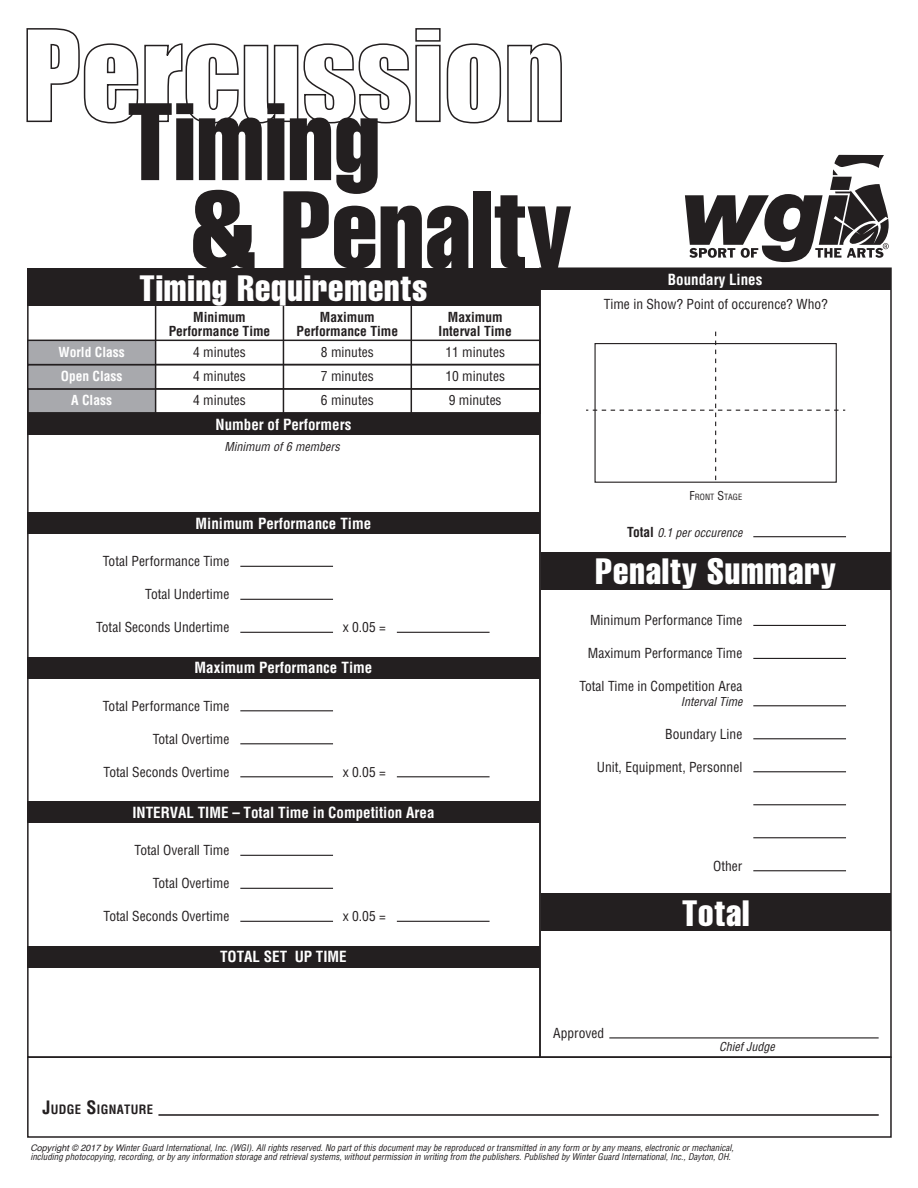
<style>
.page{position:relative;width:918px;height:1188px;background:#fff}
.page>*{position:absolute;margin:0;border:0;box-sizing:border-box;transform-origin:0 0}
.t1{font:extra-condensed 108px "Helvetica";letter-spacing:.005em;color:#231f20}
.t2{font:extra-condensed 36px "Helvetica";letter-spacing:.025em;color:#fff}
.t3{font:700 condensed 15px "Helvetica";color:#fff}
.t4{font:condensed 13.5px "Helvetica";color:#231f20}
.t5{font:700 condensed 13.5px/14.5px "Helvetica";color:#231f20;text-align:center}
.t6{font:700 condensed 13.5px "Helvetica";color:#fff}
.t7{font:700 condensed 12.6px "Helvetica";letter-spacing:.025em;color:#231f20}
.t8{font:italic condensed 12px "Helvetica";color:#231f20}
.t9{font:italic condensed 9px/9.9px "Helvetica";color:#231f20}
.t10{font:condensed 8.4px "Helvetica";color:#231f20}
.s1{font-size:12px}
.s2{font-weight:700;font-style:normal;font-size:13.5px}
.s3{font-size:18px}
.s4{font-stretch:normal}
</style>
<div class="page">
<div style="left:28px;top:389px;width:128px;height:24px;background:#a8a9ad"></div>
<div style="left:28px;top:268px;width:512px;height:38px;background:#231f20"></div>
<svg style="left:26px;top:28px;width:536px;height:96px"></svg>
<hr style="left:159px;top:1114px;width:720px;height:2px;background:#231f20">
<svg style="left:685px;top:155px;width:204px;height:107px"></svg>
<div style="left:28px;top:413px;width:512px;height:21px;background:#231f20"></div>
<div style="left:28px;top:512px;width:512px;height:22px;background:#231f20"></div>
<div style="left:28px;top:365px;width:128px;height:24px;background:#a8a9ad"></div>
<div style="left:27px;top:364px;width:514px;height:26px;border:2px solid #231f20"></div>
<div style="left:28px;top:340px;width:128px;height:25px;background:#a8a9ad"></div>
<div style="left:27px;top:340px;width:514px;height:25px;border:2px solid #231f20"></div>
<hr style="left:155px;top:306px;width:1px;height:107px;background:#231f20">
<hr style="left:283px;top:306px;width:1px;height:107px;background:#231f20">
<hr style="left:411px;top:306px;width:1px;height:107px;background:#231f20">
<hr style="left:240px;top:566px;width:93px;height:1px;background:#231f20">
<hr style="left:240px;top:599px;width:93px;height:1px;background:#231f20">
<hr style="left:240px;top:632px;width:93px;height:1px;background:#231f20">
<hr style="left:397px;top:632px;width:93px;height:1px;background:#231f20">
<div style="left:28px;top:657px;width:512px;height:21px;background:#231f20"></div>
<hr style="left:240px;top:710px;width:93px;height:1px;background:#231f20">
<hr style="left:240px;top:743px;width:93px;height:1px;background:#231f20">
<hr style="left:240px;top:776px;width:93px;height:1px;background:#231f20">
<hr style="left:397px;top:776px;width:93px;height:1px;background:#231f20">
<div style="left:28px;top:801px;width:512px;height:22px;background:#231f20"></div>
<hr style="left:240px;top:855px;width:93px;height:1px;background:#231f20">
<hr style="left:240px;top:888px;width:93px;height:1px;background:#231f20">
<hr style="left:240px;top:921px;width:93px;height:1px;background:#231f20">
<hr style="left:397px;top:921px;width:93px;height:1px;background:#231f20">
<div style="left:28px;top:946px;width:512px;height:21px;background:#231f20"></div>
<div style="left:27px;top:1056px;width:865px;height:82px;border:2px solid #231f20"></div>
<div style="left:540px;top:268px;width:351px;height:21px;background:#231f20"></div>
<svg style="left:586px;top:332px;width:259px;height:151px"></svg>
<div style="left:539px;top:267px;width:353px;height:791px;border:2px solid #231f20"></div>
<div style="left:541px;top:552px;width:349px;height:38px;background:#231f20"></div>
<div style="left:541px;top:893px;width:349px;height:38px;background:#231f20"></div>
<hr style="left:753px;top:625px;width:93px;height:1px;background:#231f20">
<hr style="left:753px;top:536px;width:93px;height:1px;background:#231f20">
<hr style="left:753px;top:658px;width:93px;height:1px;background:#231f20">
<hr style="left:753px;top:738px;width:93px;height:1px;background:#231f20">
<hr style="left:753px;top:771px;width:93px;height:1px;background:#231f20">
<hr style="left:753px;top:804px;width:93px;height:1px;background:#231f20">
<hr style="left:753px;top:837px;width:93px;height:1px;background:#231f20">
<hr style="left:753px;top:870px;width:93px;height:1px;background:#231f20">
<hr style="left:753px;top:705px;width:93px;height:1px;background:#231f20">
<hr style="left:609px;top:1037px;width:270px;height:1px;background:#231f20">
<h1 class="t1" style="left:127px;top:73px;width:254px">Timing</h1>
<h1 class="t1" style="left:191px;top:161px;width:383px">&amp; Penalty</h1>
<h2 class="t2" style="left:139px;top:265px;width:290px">Timing Requirements</h2>
<p class="t5" style="left:169px;top:309px;width:103px">Minimum<br>Performance Time</p>
<p class="t5" style="left:297px;top:309px;width:103px">Maximum<br>Performance Time</p>
<p class="t5" style="left:439px;top:309px;width:75px">Maximum<br>Interval Time</p>
<p class="t6" style="left:59px;top:344px;width:68px">World Class</p>
<p class="t4" style="left:193px;top:343px;width:54px">4 minutes</p>
<p class="t4" style="left:321px;top:343px;width:54px">8 minutes</p>
<p class="t4" style="left:445px;top:343px;width:61px">11 minutes</p>
<p class="t6" style="left:61px;top:368px;width:63px">Open Class</p>
<p class="t4" style="left:193px;top:368px;width:54px">4 minutes</p>
<p class="t4" style="left:321px;top:368px;width:54px">7 minutes</p>
<p class="t4" style="left:445px;top:368px;width:61px">10 minutes</p>
<p class="t6" style="left:71px;top:392px;width:42px">A Class</p>
<p class="t4" style="left:193px;top:392px;width:54px">4 minutes</p>
<p class="t4" style="left:321px;top:392px;width:54px">6 minutes</p>
<p class="t4" style="left:449px;top:392px;width:54px">9 minutes</p>
<p class="t3" style="left:216px;top:415px;width:137px">Number of Performers</p>
<p class="t8" style="left:225px;top:439px;width:117px">Minimum of 6 members</p>
<p class="t3" style="left:668px;top:270px;width:96px">Boundary Lines</p>
<p class="t4" style="left:604px;top:296px;width:226px">Time in Show? Point of occurence? Who?</p>
<p class="t3" style="left:196px;top:514px;width:177px">Minimum Performance Time</p>
<p class="t4" style="left:103px;top:553px;width:128px">Total Performance Time</p>
<p class="t4" style="left:145px;top:586px;width:86px">Total Undertime</p>
<p class="t4" style="left:96px;top:619px;width:135px">Total Seconds Undertime</p>
<p class="t4" style="left:343px;top:619px;width:45px">x 0.05 =</p>
<p class="t3" style="left:195px;top:659px;width:179px">Maximum Performance Time</p>
<p class="t4" style="left:103px;top:697px;width:128px">Total Performance Time</p>
<p class="t4" style="left:153px;top:730px;width:78px">Total Overtime</p>
<p class="t4" style="left:104px;top:763px;width:127px">Total Seconds Overtime</p>
<p class="t4" style="left:343px;top:763px;width:45px">x 0.05 =</p>
<p class="t3" style="left:132px;top:803px;width:304px">INTERVAL TIME – Total Time in Competition Area</p>
<p class="t4" style="left:135px;top:842px;width:96px">Total Overall Time</p>
<p class="t4" style="left:153px;top:875px;width:78px">Total Overtime</p>
<p class="t4" style="left:104px;top:908px;width:127px">Total Seconds Overtime</p>
<p class="t4" style="left:343px;top:908px;width:45px">x 0.05 =</p>
<p class="t3" style="left:220px;top:948px;width:128px">TOTAL SET UP TIME</p>
<p class="t10" style="left:689px;top:491px;width:54px"><span class="s1">F</span>RONT <span class="s1">S</span>TAGE</p>
<p class="t8" style="left:627px;top:525px;width:117px"><span class="s2">Total</span> 0.1 per occurence</p>
<h2 class="t2" style="left:596px;top:549px;width:242px">Penalty Summary</h2>
<p class="t4" style="left:590px;top:612px;width:154px">Minimum Performance Time</p>
<p class="t4" style="left:588px;top:645px;width:156px">Maximum Performance Time</p>
<p class="t4" style="left:579px;top:678px;width:164px">Total Time in Competition Area</p>
<p class="t8" style="left:681px;top:694px;width:63px">Interval Time</p>
<p class="t4" style="left:665px;top:725px;width:79px">Boundary Line</p>
<p class="t4" style="left:597px;top:758px;width:147px">Unit, Equipment, Personnel</p>
<p class="t4" style="left:713px;top:857px;width:31px">Other</p>
<h2 class="t2" style="left:682px;top:890px;width:69px">Total</h2>
<p class="t7" style="left:42px;top:1102px;width:112px"><span class="s3">J</span>UDGE <span class="s3">S</span>IGNATURE</p>
<p class="t4" style="left:553px;top:1025px;width:52px">Approved</p>
<p class="t8" style="left:719px;top:1039px;width:57px">Chief Judge</p>
<p class="t9" style="left:30px;top:1142px;width:705px"><span class="s4">Copyright © 2017 by Wi</span>nter Guard International, Inc. (WGI). All rights reserved. No part of this document may be reproduced or transmitted in any form or by any means, electronic or mechanical, including photocopying, recording, or by any information storage and retrieval systems, without permission in writing from the publishers. Published by Winter Guard International, Inc., Dayton, OH.</p>
</div>
